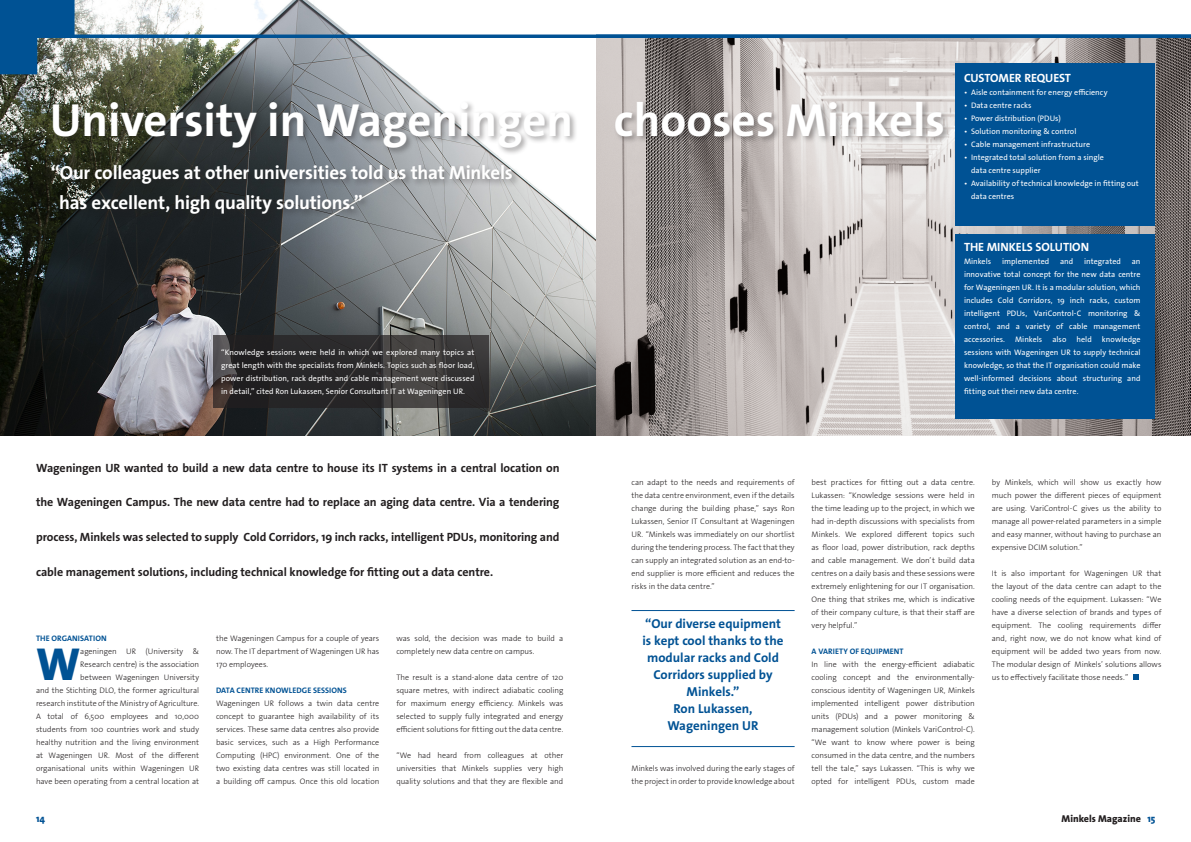
<style>
.page{position:relative;width:1191px;height:842px;background:#fff}
.page>*{position:absolute;margin:0;border:0;box-sizing:border-box;transform-origin:0 0}
.t1{font:700 46.7px "The Sans Os F";color:#fff}
.t2{font:800 46.5px "The Sans Os F";color:#005294}
.t3{font:700 19px/30px "The Sans Os F";letter-spacing:-.01em;color:#fff}
.t4{font:700 13px/17px "The Sans Os F";color:#005294;text-align:center}
.t5{font:700 12px "The Sans Os F";letter-spacing:-.01em;color:#231f20}
.t6{font:700 12px "The Sans Os F";letter-spacing:-.005em;color:#fff}
.t7{font:800 10px "The Sans Os F";color:#231f20}
.t8{font:800 10px "The Sans Os F";color:#005294}
.t9{font:300 8px/13px "The Sans Os F";color:#231f20;text-align:justify}
.t10{font:8px/13px "The Sans Os F";letter-spacing:.005em;color:#fff;text-align:justify}
.t11{font:700 8px "The Sans Os F";letter-spacing:.01em;color:#005294}
.s1{color:#005294}
</style>
<div class="page">
<svg style="left:1133px;top:674px;width:6px;height:6px"></svg>
<hr style="left:631px;top:610px;width:163px;height:1px;background:#005294">
<hr style="left:631px;top:746px;width:163px;height:1px;background:#005294">
<img style="left:595px;top:74px;width:596px;height:361px">
<img style="left:0;top:74px;width:595px;height:361px">
<svg style="left:0;top:0;width:1191px;height:74px"></svg>
<div style="left:49px;top:163px;width:471px;height:59px;background:#231f20;opacity:.4"></div>
<div style="left:51px;top:99px;width:900px;height:57px;background:#231f20;opacity:.4"></div>
<svg style="left:213px;top:336px;width:276px;height:72px;background:#323031"></svg>
<div style="left:955px;top:63px;width:200px;height:162px;background:#005294"></div>
<div style="left:955px;top:234px;width:199px;height:185px;background:#005294"></div>
<h1 class="t1" style="left:50px;top:90px;width:897px">University in Wageningen chooses Minkels</h1>
<h3 class="t3" style="left:59px;top:158px;width:455px;text-indent:-8px">“Our colleagues at other universities told us that Minkels has excellent, high quality solutions.”</h3>
<p class="t10" style="left:221px;top:345px;width:255px">“Knowledge sessions were held in which we explored many topics at great length with the specialists from Minkels. Topics such as floor load, power distribution, rack depths and cable management were discussed in detail,” cited Ron Lukassen, Senior Consultant IT at Wageningen UR.</p>
<h3 class="t6" style="left:964px;top:70px;width:109px">CUSTOMER REQUEST</h3>
<p class="t10" style="left:964px;top:85px;width:145px">• Aisle containment for energy efficiency</p>
<p class="t10" style="left:964px;top:98px;width:69px">• Data centre racks</p>
<p class="t10" style="left:964px;top:111px;width:98px">• Power distribution (PDUs)</p>
<p class="t10" style="left:964px;top:124px;width:114px">• Solution monitoring &amp; control</p>
<p class="t10" style="left:964px;top:137px;width:128px">• Cable management infrastructure</p>
<p class="t10" style="left:971px;top:150px;width:134px;text-indent:-7px">• Integrated total solution from a single data centre supplier</p>
<p class="t10" style="left:971px;top:176px;width:169px;text-indent:-7px">• Availability of technical knowledge in fitting out data centres</p>
<h3 class="t6" style="left:964px;top:239px;width:127px">THE MINKELS SOLUTION</h3>
<p class="t10" style="left:964px;top:254px;width:29px">Minkels</p>
<p class="t10" style="left:1002px;top:254px;width:49px">implemented</p>
<p class="t10" style="left:1060px;top:254px;width:15px">and</p>
<p class="t10" style="left:1084px;top:254px;width:38px">integrated</p>
<p class="t10" style="left:964px;top:254px;width:178px;text-indent:168px">an innovative total concept for the new data centre for Wageningen UR. It is a modular solution, which includes Cold Corridors, 19 inch racks, custom intelligent PDUs, VariControl-C monitoring &amp; control, and a variety of cable management accessories.</p>
<p class="t10" style="left:964px;top:332px;width:178px;text-indent:138px">knowledge sessions with Wageningen UR to supply technical knowledge, so that the IT organisation could make well-informed decisions about structuring and fitting out their new data centre.</p>
<p class="t10" style="left:1015px;top:332px;width:29px">Minkels</p>
<p class="t10" style="left:1052px;top:332px;width:16px">also</p>
<p class="t10" style="left:1076px;top:332px;width:17px">held</p>
<h3 class="t5" style="left:36px;top:460px;width:525px">Wageningen UR wanted to build a new data centre to house its IT systems in a central location on</h3>
<h3 class="t5" style="left:36px;top:494px;width:525px">the Wageningen Campus. The new data centre had to replace an aging data centre. Via a tendering</h3>
<h3 class="t5" style="left:36px;top:529px;width:525px">process, Minkels was selected to supply Cold Corridors, 19 inch racks, intelligent PDUs, monitoring and</h3>
<h3 class="t5" style="left:36px;top:564px;width:458px">cable management solutions, including technical knowledge for fitting out a data centre.</h3>
<p class="t11" style="left:36px;top:633px;width:72px">THE ORGANISATION</p>
<h2 class="t2" style="left:36px;top:634px;width:46px">W</h2>
<p class="t9" style="left:36px;top:644px;width:165px;text-align:right">ageningen UR (University &amp;<br>Research centre) is the association<br>between Wageningen University<br>and the Stichting DLO, the former agricultural research institute of the Ministry of Agriculture.<br>A total of 6,500 employees and 10,000 students from 100 countries work and study healthy nutrition and the living environment at Wageningen UR. Most of the different organisational units within Wageningen UR have been operating from a central location at</p>
<p class="t9" style="left:216px;top:631px;width:165px">the Wageningen Campus for a couple of years now. The IT department of Wageningen UR has 170 employees.</p>
<p class="t11" style="left:216px;top:685px;width:132px">DATA CENTRE KNOWLEDGE SESSIONS</p>
<p class="t9" style="left:216px;top:696px;width:165px">Wageningen UR follows a twin data centre concept to guarantee high availability of its services. These same data centres also provide basic services, such as a High Performance Computing (HPC) environment. One of the two existing data centres was still located in a building off campus. Once this old location</p>
<p class="t9" style="left:396px;top:631px;width:168px">was sold, the decision was made to build a completely new data centre on campus.</p>
<p class="t9" style="left:396px;top:670px;width:168px">The result is a stand-alone data centre of 120 square metres, with indirect adiabatic cooling for maximum energy efficiency. Minkels was selected to supply fully integrated and energy efficient solutions for fitting out the data centre.</p>
<p class="t9" style="left:396px;top:748px;width:168px">“We had heard from colleagues at other universities that Minkels supplies very high quality solutions and that they are flexible and</p>
<p class="t9" style="left:631px;top:475px;width:165px">can adapt to the needs and requirements of the data centre environment, even if the details change during the building phase,” says Ron Lukassen, Senior IT Consultant at Wageningen UR. “Minkels was immediately on our shortlist during the tendering process. The fact that they can supply an integrated solution as an end-to&shy;end supplier is more efficient and reduces the risks in the data centre.”</p>
<h3 class="t4" style="left:642px;top:615px;width:143px">“Our diverse equipment is kept cool thanks to the modular racks and Cold<br>Corridors supplied by<br>Minkels.”<br>Ron Lukassen,<br>Wageningen UR</h3>
<p class="t9" style="left:631px;top:761px;width:165px">Minkels was involved during the early stages of the project in order to provide knowledge about</p>
<p class="t9" style="left:811px;top:475px;width:165px">best practices for fitting out a data centre.<br>Lukassen: “Knowledge sessions were held in the time leading up to the project, in which we had in-depth discussions with specialists from Minkels. We explored different topics such as floor load, power distribution, rack depths and cable management. We don’t build data centres on a daily basis and these sessions were extremely enlightening for our IT organisation.<br>One thing that strikes me, which is indicative of their company culture, is that their staff are very helpful.”</p>
<p class="t11" style="left:811px;top:646px;width:93px">A VARIETY OF EQUIPMENT</p>
<p class="t9" style="left:811px;top:657px;width:165px">In line with the energy-efficient adiabatic cooling concept and the environmentally&shy;conscious identity of Wageningen UR, Minkels implemented intelligent power distribution units (PDUs) and a power monitoring &amp; management solution (Minkels VariControl-C). “We want to know where power is being consumed in the data centre, and the numbers tell the tale,” says Lukassen. “This is why we opted for intelligent PDUs, custom made</p>
<p class="t9" style="left:991px;top:475px;width:171px">by Minkels, which will show us exactly how much power the different pieces of equipment are using. VariControl-C gives us the ability to manage all power-related parameters in a simple and easy manner, without having to purchase an expensive DCIM solution.”</p>
<p class="t9" style="left:991px;top:566px;width:171px">It is also important for Wageningen UR that the layout of the data centre can adapt to the cooling needs of the equipment. Lukassen: “We have a diverse selection of brands and types of equipment. The cooling requirements differ and, right now, we do not know what kind of equipment will be added two years from now.<br>The modular design of Minkels’ solutions allows us to effectively facilitate those needs.”</p>
<p class="t8" style="left:36px;top:812px;width:11px">14</p>
<p class="t7" style="left:1061px;top:812px;width:95px">Minkels Magazine <span class="s1">15</span></p>
</div>
